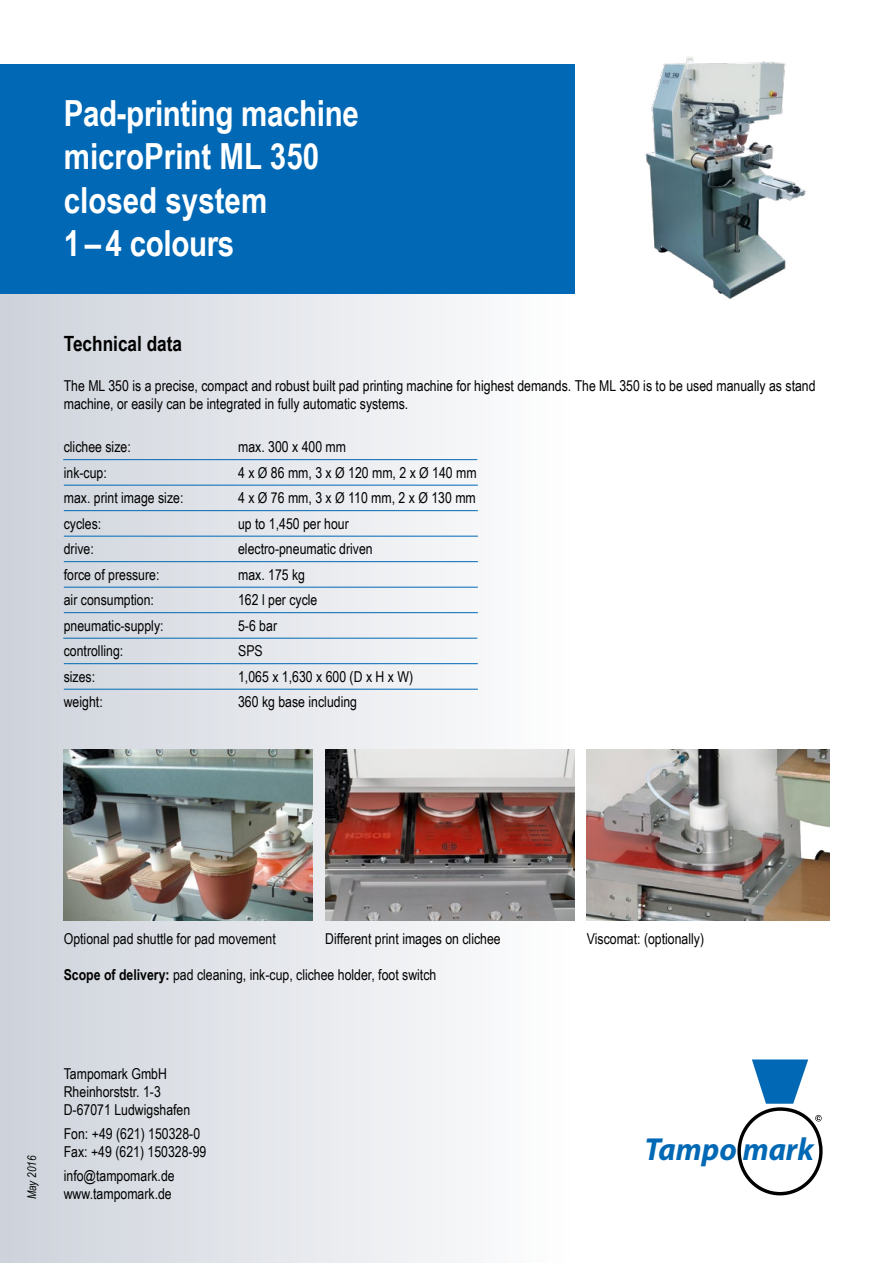
<style>
.page{position:relative;width:893px;height:1263px;background:#fff}
.page>*{position:absolute;margin:0;border:0;box-sizing:border-box;transform-origin:0 0}
.t1{font:700 36px/43.2px "Arial Narrow";color:#fff}
.t2{font:italic 700 31.95px "Myriad Pro";color:#0068b4}
.t3{font:700 21px "Arial Narrow";color:#000}
.t4{font:15px/18px "Arial Narrow";color:#000}
.t5{font:italic 12px "Arial Narrow";letter-spacing:-.005em;color:#000}
.s1{font-weight:700}
</style>
<div class="page">
<div style="left:0;top:240px;width:574px;height:1023px;background:linear-gradient(to right,#cdd2db,#fefefe)"></div>
<img style="left:645px;top:56px;width:161px;height:243px">
<svg style="left:815px;top:1115px;width:7px;height:6px"></svg>
<svg style="left:752px;top:1059px;width:56px;height:45px"></svg>
<div style="left:737px;top:1107px;width:86px;height:88px;border:3px solid #000;border-radius:50%"></div>
<div style="left:0;top:64px;width:574px;height:229px;background:#0068b4"></div>
<hr style="left:63px;top:459px;width:414px;height:1px;background:#0068b4">
<hr style="left:64px;top:485px;width:414px;height:1px;background:#0068b4">
<hr style="left:64px;top:510px;width:414px;height:1px;background:#0068b4">
<hr style="left:64px;top:536px;width:414px;height:1px;background:#0068b4">
<hr style="left:64px;top:561px;width:414px;height:1px;background:#0068b4">
<hr style="left:64px;top:587px;width:414px;height:1px;background:#0068b4">
<hr style="left:64px;top:612px;width:414px;height:1px;background:#0068b4">
<hr style="left:63px;top:638px;width:414px;height:1px;background:#0068b4">
<hr style="left:64px;top:663px;width:414px;height:1px;background:#0068b4">
<hr style="left:64px;top:689px;width:414px;height:1px;background:#0068b4">
<img style="left:64px;top:750px;width:249px;height:170px">
<img style="left:325px;top:750px;width:249px;height:170px">
<img style="left:587px;top:750px;width:242px;height:170px">
<h1 class="t1" style="left:64px;top:90px;width:296px">Pad-printing machine microPrint ML 350 closed system<br>1 – 4 colours</h1>
<h3 class="t3" style="left:64px;top:328px;width:120px">Technical data</h3>
<p class="t4" style="left:64px;top:376px;width:753px">The ML 350 is a precise, compact and robust built pad printing machine for highest demands. The ML 350 is to be used manually as stand machine, or easily can be integrated in fully automatic systems.</p>
<p class="t4" style="left:64px;top:437px;width:68px">clichee size:</p>
<p class="t4" style="left:238px;top:437px;width:110px">max. 300 x 400 mm</p>
<p class="t4" style="left:64px;top:463px;width:45px">ink-cup:</p>
<p class="t4" style="left:238px;top:463px;width:240px">4 x Ø 86 mm, 3 x Ø 120 mm, 2 x Ø 140 mm</p>
<p class="t4" style="left:64px;top:488px;width:121px">max. print image size:</p>
<p class="t4" style="left:238px;top:488px;width:239px">4 x Ø 76 mm, 3 x Ø 110 mm, 2 x Ø 130 mm</p>
<p class="t4" style="left:64px;top:514px;width:39px">cycles:</p>
<p class="t4" style="left:238px;top:514px;width:112px">up to 1,450 per hour</p>
<p class="t4" style="left:64px;top:539px;width:32px">drive:</p>
<p class="t4" style="left:238px;top:539px;width:136px">electro-pneumatic driven</p>
<p class="t4" style="left:64px;top:565px;width:97px">force of pressure:</p>
<p class="t4" style="left:238px;top:565px;width:69px">max. 175 kg</p>
<p class="t4" style="left:64px;top:590px;width:92px">air consumption:</p>
<p class="t4" style="left:238px;top:590px;width:81px">162 l per cycle</p>
<p class="t4" style="left:64px;top:616px;width:101px">pneumatic-supply:</p>
<p class="t4" style="left:238px;top:616px;width:40px">5-6 bar</p>
<p class="t4" style="left:64px;top:641px;width:61px">controlling:</p>
<p class="t4" style="left:238px;top:641px;width:26px">SPS</p>
<p class="t4" style="left:64px;top:667px;width:33px">sizes:</p>
<p class="t4" style="left:238px;top:667px;width:177px">1,065 x 1,630 x 600 (D x H x W)</p>
<p class="t4" style="left:64px;top:692px;width:40px">weight:</p>
<p class="t4" style="left:238px;top:692px;width:120px">360 kg base including</p>
<p class="t4" style="left:64px;top:929px;width:213px">Optional pad shuttle for pad movement</p>
<p class="t4" style="left:325px;top:929px;width:177px">Different print images on clichee</p>
<p class="t4" style="left:587px;top:929px;width:119px">Viscomat: (optionally)</p>
<p class="t4" style="left:64px;top:965px;width:374px"><span class="s1">Scope of delivery:</span> pad cleaning, ink-cup, clichee holder, foot switch</p>
<p class="t5" style="left:24px;top:1199px;width:45px;rotate:-90deg">May 2016</p>
<p class="t4" style="left:64px;top:1064px;width:128px">Tampomark GmbH<br>Rheinhorststr. 1-3<br>D-67071 Ludwigshafen</p>
<p class="t4" style="left:64px;top:1124px;width:144px">Fon: +49 (621) 150328-0<br>Fax: +49 (621) 150328-99</p>
<p class="t4" style="left:64px;top:1166px;width:112px">info@tampomark.de www.tampomark.de</p>
<h2 class="t2" style="left:644px;top:1128px;width:171px">Tampo mark</h2>
</div>
